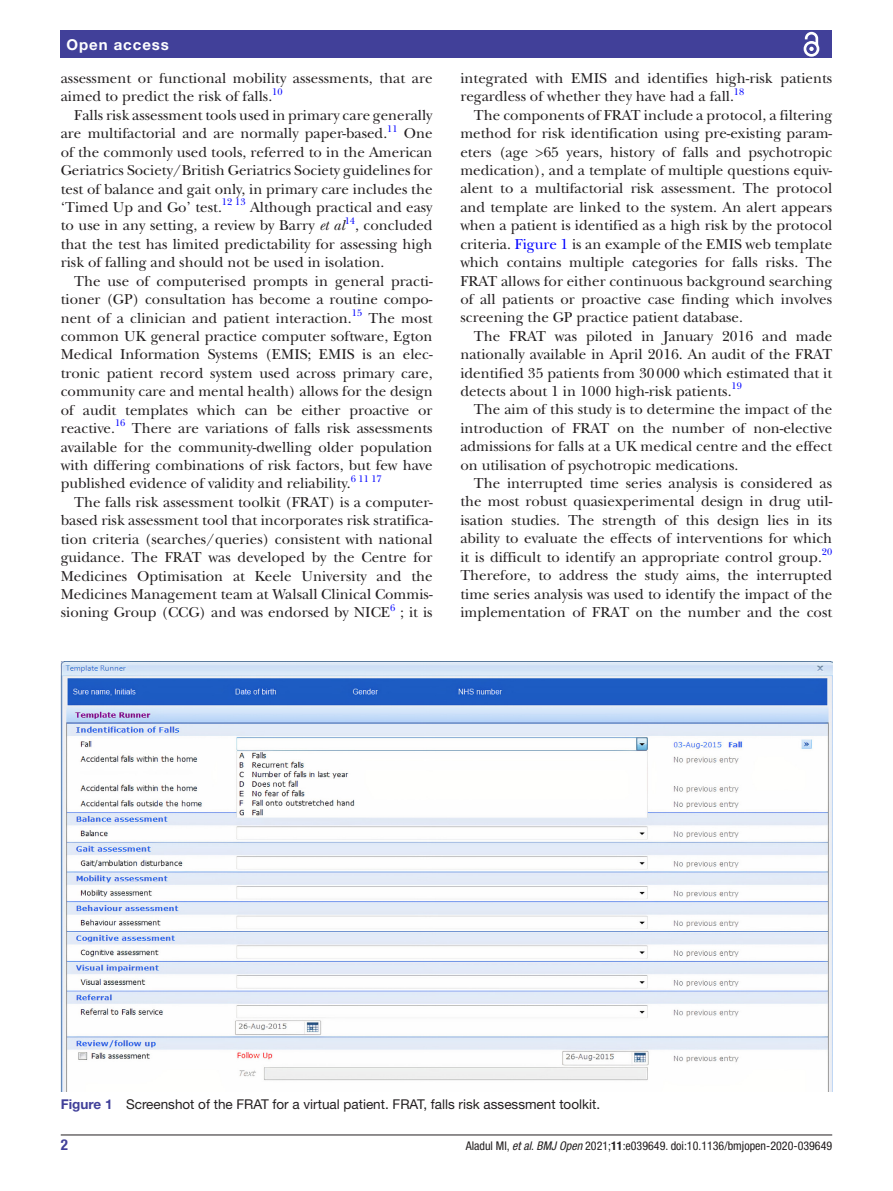
<style>
.page{position:relative;width:893px;height:1191px;background:#fff}
.page>*{position:absolute;margin:0;border:0;box-sizing:border-box;transform-origin:0 0}
.t1{font:15px/18.5px "New Baskerville";color:#231f20;text-align:justify}
.t2{font:700 15px "Helvetica Neue LT Std";letter-spacing:.065em;color:#fff}
.t3{font:700 condensed 15px "Helvetica Neue LT Std";color:#414099}
.t4{font:13.5px "Helvetica Neue LT Std";color:#231f20}
.t5{font:condensed 12px "Helvetica Neue LT Std";color:#231f20}
.t6{font:9.9px "New Baskerville";color:#00f}
.s1{font-style:italic}
.s2{color:#00f}
.s3{font-weight:700;color:#414099}
.s4{font-weight:700}
</style>
<div class="page">
<hr style="left:61px;top:1134px;width:771px;height:1px;background:#231f20">
<div style="left:61px;top:31px;width:771px;height:27px;background:#414099"></div>
<svg style="left:803px;top:31px;width:17px;height:26px"></svg>
<img style="left:61px;top:661px;width:771px;height:430px">
<p class="t2" style="left:66px;top:35px;width:104px">Open access</p>
<p class="t1" style="left:61px;top:69px;width:373px">assessment or functional mobility assessments, that are aimed to predict the risk of falls.</p>
<p class="t6" style="left:272px;top:86px;width:12px">10</p>
<p class="t1" style="left:61px;top:106px;width:373px;text-indent:14px">Falls risk assessment tools used in primary care generally are multifactorial and are normally paper-based.</p>
<p class="t6" style="left:387px;top:123px;width:12px">11</p>
<p class="t1" style="left:61px;top:124px;width:373px;text-indent:343px">One of the commonly used tools, referred to in the American Geriatrics Society/British Geriatrics Society guidelines for test of balance and gait only, in primary care includes the ‘Timed Up and Go’ test.</p>
<p class="t6" style="left:222px;top:196px;width:25px">12 13</p>
<p class="t1" style="left:61px;top:198px;width:373px;text-indent:189px">Although practical and easy to use in any setting, a review by Barry <span class="s1">et al</span></p>
<p class="t6" style="left:345px;top:215px;width:12px">14</p>
<p class="t1" style="left:61px;top:216px;width:373px;text-indent:294px">, concluded that the test has limited predictability for assessing high risk of falling and should not be used in isolation.</p>
<p class="t1" style="left:61px;top:272px;width:373px;text-indent:13px">The use of computerised prompts in general practi&shy;tioner (GP) consultation has become a routine compo&shy;nent of a clinician and patient interaction.</p>
<p class="t6" style="left:352px;top:307px;width:12px">15</p>
<p class="t1" style="left:61px;top:308px;width:373px;text-indent:308px">The most common UK general practice computer software, Egton Medical Information Systems (EMIS; EMIS is an elec&shy;tronic patient record system used across primary care, community care and mental health) allows for the design of audit templates which can be either proactive or reactive.</p>
<p class="t6" style="left:115px;top:417px;width:12px">16</p>
<p class="t1" style="left:61px;top:419px;width:373px;text-indent:71px">There are variations of falls risk assessments available for the community-dwelling older population with differing combinations of risk factors, but few have published evidence of validity and reliability.<sup>6</sup> <sup>11</sup> <sup>17</sup></p>
<p class="t1" style="left:61px;top:493px;width:373px;text-indent:14px">The falls risk assessment toolkit (FRAT) is a computer&shy;based risk assessment tool that incorporates risk stratifica&shy;tion criteria (searches/queries) consistent with national guidance. The FRAT was developed by the Centre for Medicines Optimisation at Keele University and the Medicines Management team at Walsall Clinical Commis&shy;sioning Group (CCG) and was endorsed by NICE</p>
<p class="t6" style="left:390px;top:601px;width:7px">6</p>
<p class="t1" style="left:400px;top:603px;width:34px">; it is</p>
<p class="t1" style="left:460px;top:69px;width:373px">integrated with EMIS and identifies high-risk patients regardless of whether they have had a fall.</p>
<p class="t6" style="left:734px;top:86px;width:12px">18</p>
<p class="t1" style="left:460px;top:106px;width:373px;text-indent:14px">The components of FRAT include a protocol, a filtering method for risk identification using pre-existing param&shy;eters (age &gt;65 years, history of falls and psychotropic medication), and a template of multiple questions equiv&shy;alent to a multifactorial risk assessment. The protocol and template are linked to the system. An alert appears when a patient is identified as a high risk by the protocol criteria. <span class="s2">Figure 1</span> is an example of the EMIS web template which contains multiple categories for falls risks. The FRAT allows for either continuous background searching of all patients or proactive case finding which involves screening the GP practice patient database.</p>
<p class="t1" style="left:460px;top:327px;width:373px;text-indent:14px">The FRAT was piloted in January 2016 and made nationally available in April 2016. An audit of the FRAT identified 35 patients from 30000 which estimated that it detects about 1 in 1000 high-risk patients.</p>
<p class="t6" style="left:732px;top:380px;width:12px">19</p>
<p class="t1" style="left:460px;top:400px;width:373px;text-indent:14px">The aim of this study is to determine the impact of the introduction of FRAT on the number of non-elective admissions for falls at a UK medical centre and the effect on utilisation of psychotropic medications.</p>
<p class="t1" style="left:460px;top:474px;width:373px;text-indent:14px">The interrupted time series analysis is considered as the most robust quasiexperimental design in drug util&shy;isation studies. The strength of this design lies in its ability to evaluate the effects of interventions for which it is difficult to identify an appropriate control group.</p>
<p class="t6" style="left:822px;top:546px;width:12px">20</p>
<p class="t1" style="left:460px;top:566px;width:373px">Therefore, to address the study aims, the interrupted time series analysis was used to identify the impact of the implementation of FRAT on the number and the cost</p>
<p class="t4" style="left:61px;top:1096px;width:541px"><span class="s3">Figure 1</span> Screenshot of the FRAT for a virtual patient. FRAT, falls risk assessment toolkit.</p>
<p class="t3" style="left:61px;top:1135px;width:9px">2</p>
<p class="t5" style="left:466px;top:1138px;width:368px">Aladul MI, <span class="s1">et al</span>. <span class="s1">BMJ Open</span> 2021;<span class="s4">11</span>:e039649. doi:10.1136/bmjopen-2020-039649</p>
</div>
